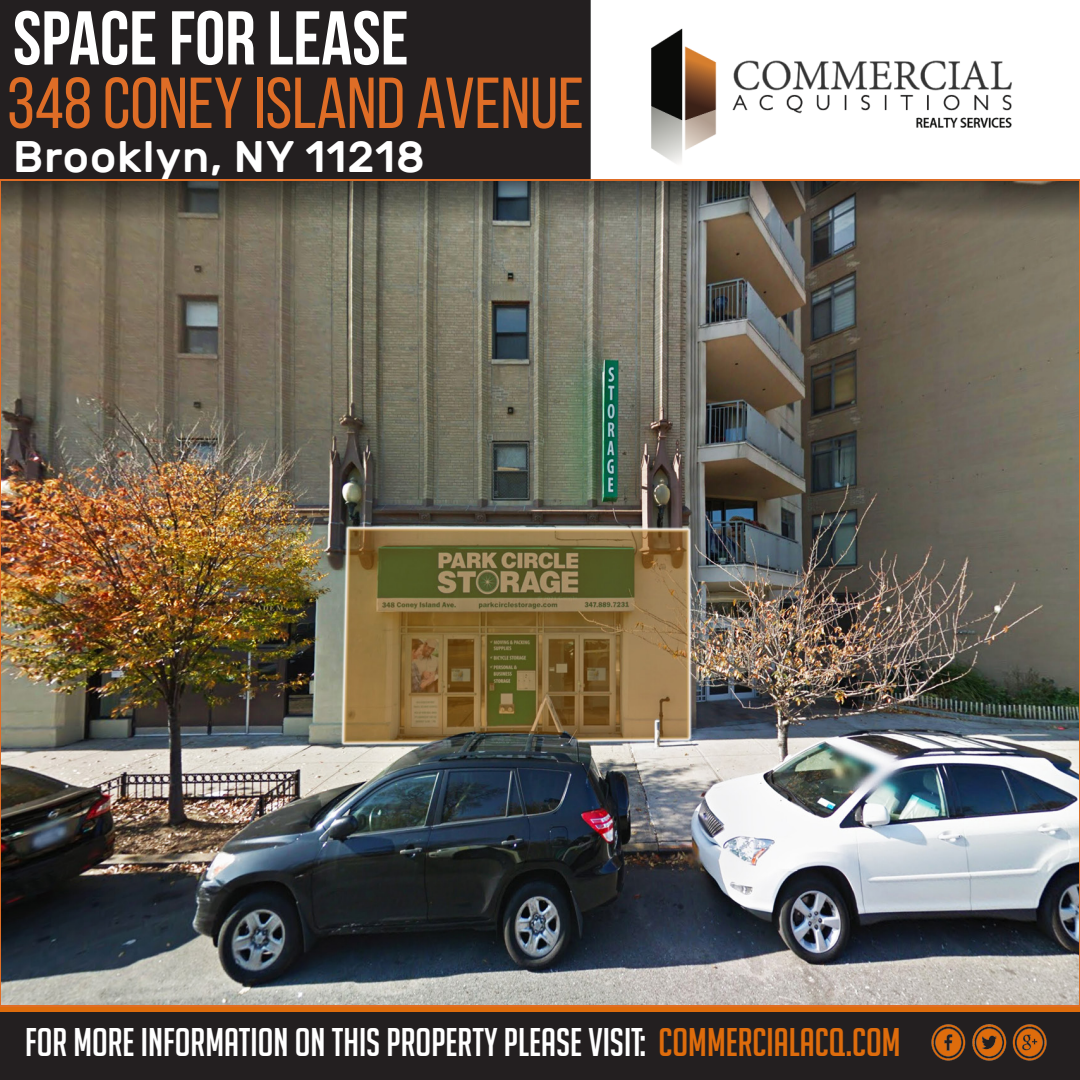
<style>
.page{position:relative;width:1080px;height:1080px;background:#fff}
.page>*{position:absolute;margin:0;border:0;box-sizing:border-box;transform-origin:0 0}
.t1{font:700 76px "Bebas Neue";color:#fff}
.t2{font:72px "Bebas Neue";color:#df6d26}
.t3{font:500 44px "Rubik";letter-spacing:.02em;color:#fff}
.t4{font:39px "Big Noodle Titling";color:#fff}
.s1{color:#de6c0c}
</style>
<div class="page">
<div style="left:0;top:0;width:1080px;height:180px;background:#231f20"></div>
<div style="left:0;top:1008px;width:1080px;height:72px;background:#231f20"></div>
<img style="left:931px;top:1024px;width:116px;height:37px">
<div style="left:0;top:1006px;width:1080px;height:6px;background:#de6c0c"></div>
<img style="left:590px;top:0;width:490px;height:179px">
<img style="left:0;top:179px;width:1080px;height:828px">
<p class="t1" style="left:13px;top:-3px;width:397px">SPACEFOR LEASE</p>
<p class="t2" style="left:7px;top:64px;width:578px">348 CONEY ISLAND AVENUE</p>
<p class="t3" style="left:13px;top:132px;width:413px">Brooklyn, NY 11218</p>
<p class="t4" style="left:25px;top:1021px;width:877px">FOR MORE INFORMATION ON THIS PROPERTY PLEASE VISIT: <span class="s1">COMMERCIALACQ.COM</span></p>
</div>
